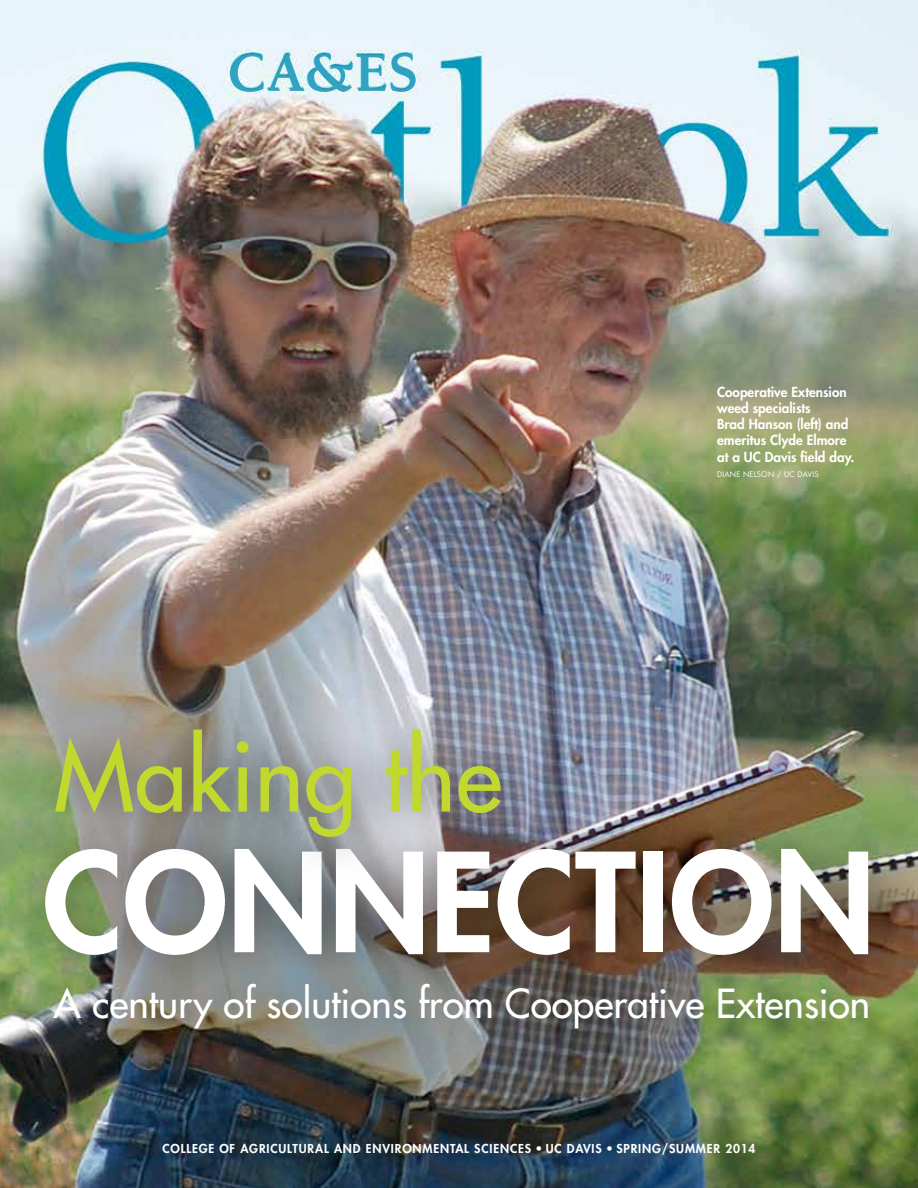
<style>
.page{position:relative;width:918px;height:1188px;background:#fff}
.page>*{position:absolute;margin:0;border:0;box-sizing:border-box;transform-origin:0 0}
.t1{font:800 133.5px "Futura Std";color:#fff}
.t2{font:500 94.5px "Futura Std";color:#c1d82f}
.t3{font:500 39px "Futura Std";color:#fff}
.t4{font:800 13.5px/16.2px "Futura Std";color:#fff}
.t5{font:800 12px "Futura Std";letter-spacing:.07em;color:#fff}
.t6{font:7.5px "Futura UC Davis";letter-spacing:.03em;color:#fff}
</style>
<div class="page">
<img style="left:0;top:0;width:918px;height:1188px">
<svg style="left:231px;top:54px;width:185px;height:38px;background:#a3d5e2"></svg>
<div style="left:4px;top:809px;width:913px;height:193px;background:#000;opacity:.55"></div>
<div style="left:17px;top:691px;width:530px;height:192px;background:#000;opacity:.55"></div>
<div style="left:17px;top:948px;width:897px;height:122px;background:#000;opacity:.55"></div>
<h2 class="t2" style="left:54px;top:718px;width:450px">Making the</h2>
<p class="t4" style="left:717px;top:384px;width:139px">Cooperative Extension weed specialists<br>Brad Hanson (left) and emeritus Clyde Elmore at a UC Davis field day.</p>
<p class="t6" style="left:717px;top:470px;width:103px">DIANE NELSON / UC DAVIS</p>
<h1 class="t1" style="left:43px;top:818px;width:834px">CONNECTION</h1>
<h3 class="t3" style="left:54px;top:980px;width:818px">A century of solutions from Cooperative Extension</h3>
<p class="t5" style="left:162px;top:1141px;width:595px">COLLEGE OF AGRICULTURAL AND ENVIRONMENTAL SCIENCES • UC DAVIS • SPRING/SUMMER 2014</p>
</div>
